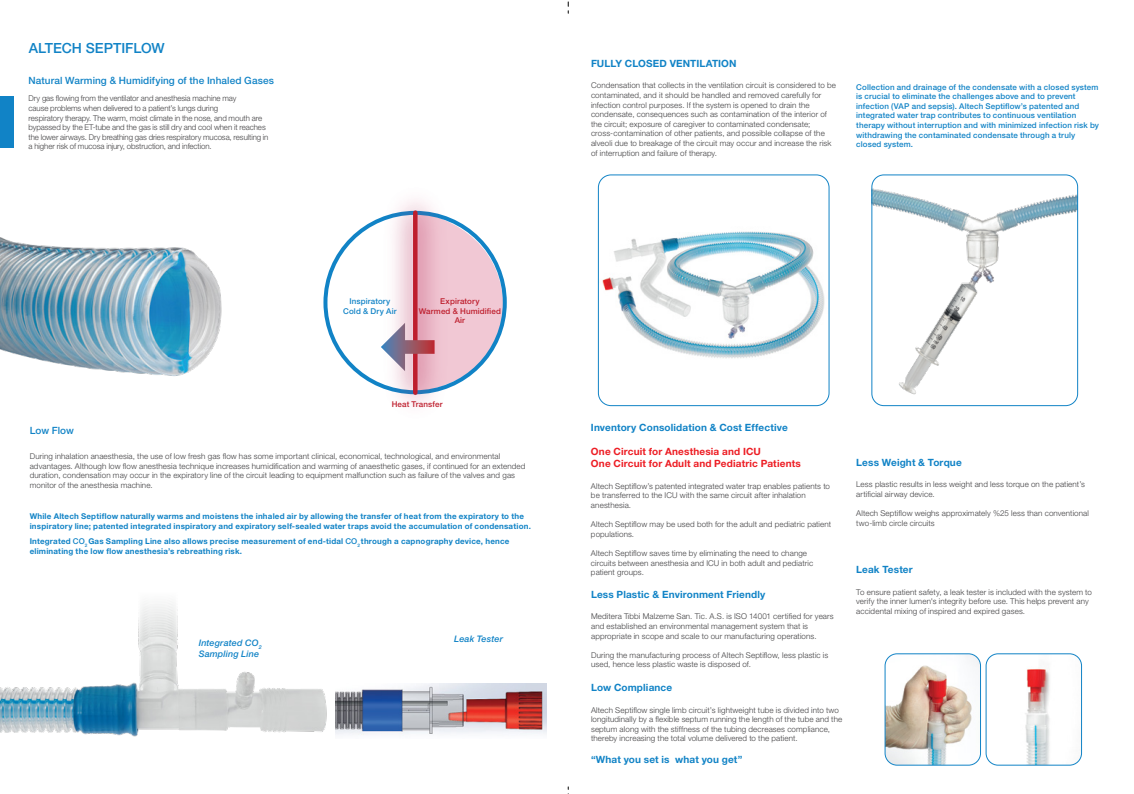
<style>
.page{position:relative;width:1134px;height:794px;background:#fff}
.page>*{position:absolute;margin:0;border:0;box-sizing:border-box;transform-origin:0 0}
.t1{font:500 14px "Helvetica Neue LT Pro";letter-spacing:-.005em;color:#1183c6}
.t2{font:700 10px "Helvetica Neue LT Pro";letter-spacing:.015em;color:#1183c6}
.t3{font:700 10px/12px "Helvetica Neue LT Pro";letter-spacing:.015em;color:#ed1d24}
.t4{font:500 10px "Helvetica Neue LT Pro";letter-spacing:.005em;color:#1183c6}
.t5{font:italic 500 9px/10.8px "Helvetica Neue LT Pro";letter-spacing:.015em;color:#1183c6}
.t6{font:300 8px/9.6px "Helvetica Neue LT Pro";letter-spacing:.015em;color:#414042}
.t7{font:700 8px/9.6px "Helvetica Neue LT Pro";letter-spacing:.025em;color:#1183c6}
.t8{font:500 8px/9.6px "Helvetica Neue LT Pro";letter-spacing:.015em;color:#1183c6;text-align:center}
.t9{font:300 8px/9.6px "Helvetica Neue LT Pro";letter-spacing:-.01em;color:#414042}
.t10{font:500 8px/9.6px "Helvetica Neue LT Pro";letter-spacing:.015em;color:#be1e2d;text-align:center}
.s1{font-weight:500}
</style>
<div class="page">
<img style="left:0;top:678px;width:327px;height:59px">
<svg style="left:138px;top:603px;width:117px;height:75px"></svg>
<img style="left:0;top:237px;width:222px;height:139px">
<img style="left:379px;top:200px;width:56px;height:206px">
<svg style="left:381px;top:213px;width:123px;height:179px"></svg>
<div style="left:0;top:97px;width:14px;height:51px;background:#1183c6"></div>
<img style="left:335px;top:684px;width:211px;height:51px">
<img style="left:872px;top:174px;width:206px;height:233px">
<div style="left:872px;top:175px;width:206px;height:231px;border:1px solid #1183c6;border-radius:12px"></div>
<img style="left:597px;top:209px;width:233px;height:162px">
<div style="left:598px;top:175px;width:231px;height:231px;border:1px solid #1183c6;border-radius:13px"></div>
<img style="left:986px;top:655px;width:95px;height:110px">
<img style="left:885px;top:655px;width:95px;height:110px">
<div style="left:885px;top:653px;width:96px;height:112px;border:1px solid #1183c6;border-radius:12px"></div>
<div style="left:986px;top:653px;width:96px;height:112px;border:1px solid #1183c6;border-radius:12px"></div>
<h1 class="t1" style="left:29px;top:40px;width:137px">ALTECH SEPTIFLOW</h1>
<p class="t4" style="left:29px;top:74px;width:247px">Natural Warming &amp; Humidifying of the Inhaled Gases</p>
<p class="t9" style="left:29px;top:93px;width:241px">Dry gas flowing from the ventilator and anesthesia machine may<br>cause problems when delivered to a patient’s lungs during<br>respiratory therapy. The warm, moist climate in the nose, and mouth are bypassed by the ET-tube and the gas is still dry and cool when it reaches the lower airways. Dry breathing gas dries respiratory mucosa, resulting in a higher risk of mucosa injury, obstruction, and infection.</p>
<p class="t8" style="left:343px;top:296px;width:55px">Inspiratory<br>Cold &amp; Dry Air</p>
<p class="t10" style="left:419px;top:296px;width:84px">Expiratory<br>Warmed &amp; Humidified<br>Air</p>
<p class="t10" style="left:392px;top:399px;width:52px">Heat Transfer</p>
<p class="t4" style="left:30px;top:424px;width:46px">Low Flow</p>
<p class="t6" style="left:30px;top:451px;width:497px">During inhalation anaesthesia, the use of low fresh gas flow has some important clinical, economical, technological, and environmental advantages. Although low flow anesthesia technique increases humidification and warming of anaesthetic gases, if continued for an extended duration, condensation may occur in the expiratory line of the circuit leading to equipment malfunction such as failure of the valves and gas monitor of the anesthesia machine.</p>
<p class="t7" style="left:30px;top:511px;width:503px">While Altech Septiflow naturally warms and moistens the inhaled air by allowing the transfer of heat from the expiratory to the inspiratory line; patented integrated inspiratory and expiratory self-sealed water traps avoid the accumulation of condensation.</p>
<p class="t7" style="left:30px;top:536px;width:481px">Integrated <span class="s1">CO</span><sub>2</sub> Gas Sampling Line also allows precise measurement of end-tidal <span class="s1">CO</span><sub>2</sub> through a capnography device, hence eliminating the low flow anesthesia’s rebreathing risk.</p>
<p class="t5" style="left:199px;top:637px;width:64px">Integrated CO<sub>2<br></sub>Sampling Line</p>
<p class="t5" style="left:454px;top:633px;width:50px">Leak Tester</p>
<p class="t2" style="left:591px;top:57px;width:147px">FULLY CLOSED VENTILATION</p>
<p class="t6" style="left:591px;top:81px;width:246px">Condensation that collects in the ventilation circuit is considered to be contaminated, and it should be handled and removed carefully for infection control purposes. If the system is opened to drain the condensate, consequences such as contamination of the interior of the circuit; exposure of caregiver to contaminated condensate; cross-contamination of other patients, and possible collapse of the alveoli due to breakage of the circuit may occur and increase the risk of interruption and failure of therapy.</p>
<p class="t8" style="left:856px;top:82px;width:244px;text-align:left">Collection and drainage of the condensate with a closed system is crucial to eliminate the challenges above and to prevent infection (VAP and sepsis). Altech Septiflow’s patented and integrated water trap contributes to continuous ventilation therapy without interruption and with minimized infection risk by withdrawing the contaminated condensate through a truly closed system.</p>
<p class="t2" style="left:591px;top:421px;width:198px">Inventory Consolidation &amp; Cost Effective</p>
<p class="t3" style="left:591px;top:445px;width:211px">One Circuit for Anesthesia and ICU<br>One Circuit for Adult and Pediatric Patients</p>
<p class="t6" style="left:591px;top:481px;width:241px">Altech Septiflow’s patented integrated water trap enables patients to be transferred to the ICU with the same circuit after inhalation anesthesia.</p>
<p class="t6" style="left:591px;top:519px;width:242px">Altech Septiflow may be used both for the adult and pediatric patient populations.</p>
<p class="t6" style="left:591px;top:548px;width:224px">Altech Septiflow saves time by eliminating the need to change circuits between anesthesia and ICU in both adult and pediatric patient groups.</p>
<p class="t2" style="left:591px;top:588px;width:176px">Less Plastic &amp; Environment Friendly</p>
<p class="t6" style="left:591px;top:611px;width:244px">Meditera Tıbbi Malzeme San. Tic. A.S. is ISO 14001 certified for years and established an environmental management system that is appropriate in scope and scale to our manufacturing operations.</p>
<p class="t6" style="left:591px;top:650px;width:239px">During the manufacturing process of Altech Septiflow, less plastic is used, hence less plastic waste is disposed of.</p>
<p class="t2" style="left:591px;top:681px;width:83px">Low Compliance</p>
<p class="t6" style="left:591px;top:704px;width:253px">Altech Septiflow single limb circuit’s lightweight tube is divided into two longitudinally by a flexible septum running the length of the tube and the septum along with the stiffness of the tubing decreases compliance, thereby increasing the total volume delivered to the patient.</p>
<p class="t2" style="left:591px;top:753px;width:153px">“What you set is what you get”</p>
<p class="t2" style="left:856px;top:456px;width:107px">Less Weight &amp; Torque</p>
<p class="t6" style="left:856px;top:479px;width:230px">Less plastic results in less weight and less torque on the patient’s artificial airway device.</p>
<p class="t6" style="left:856px;top:508px;width:234px">Altech Septiflow weighs approximately %25 less than conventional two-limb circle circuits</p>
<p class="t2" style="left:856px;top:563px;width:58px">Leak Tester</p>
<p class="t6" style="left:856px;top:586px;width:237px">To ensure patient safety, a leak tester is included with the system to verify the inner lumen's integrity before use. This helps prevent any accidental mixing of inspired and expired gases.</p>
</div>
